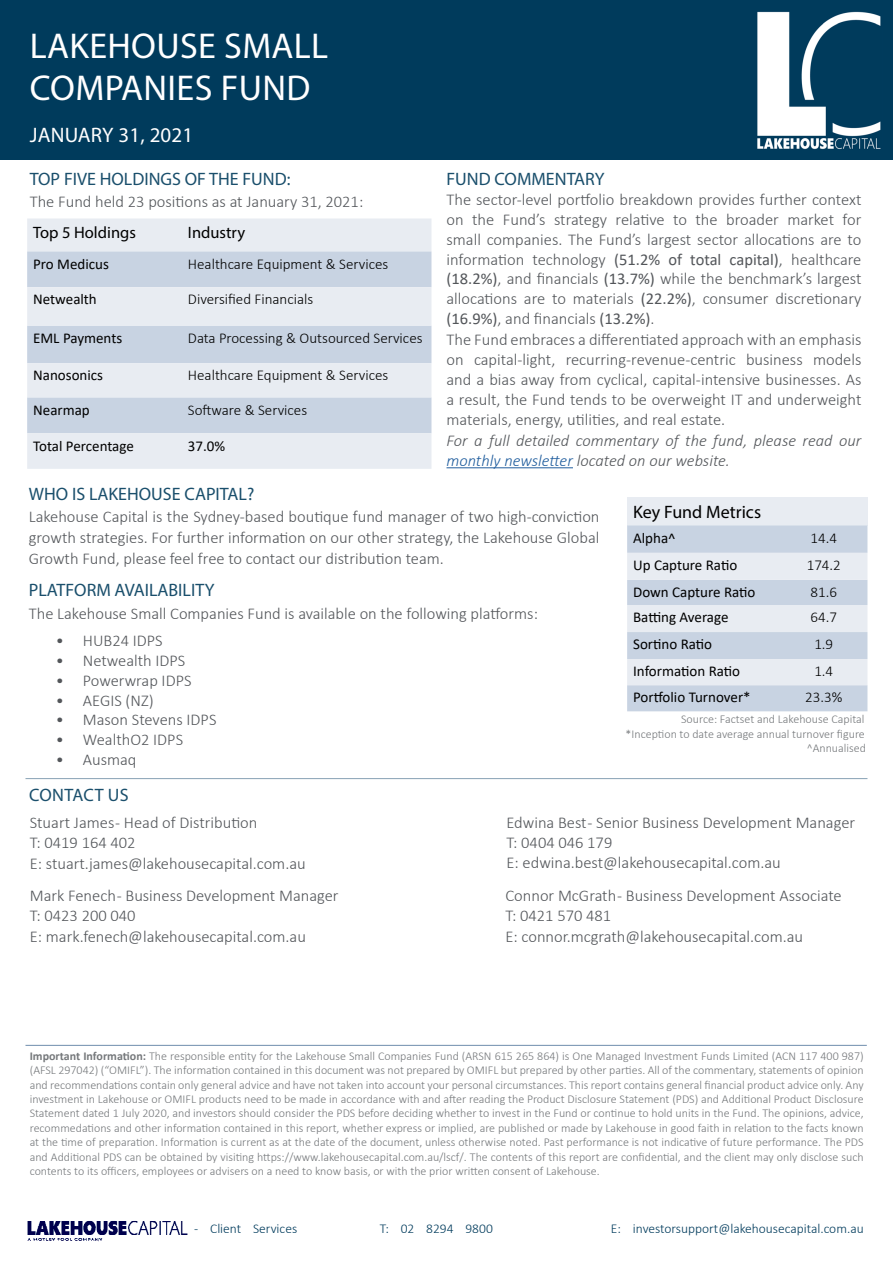
<style>
.page{position:relative;width:893px;height:1263px;background:#fff}
.page>*{position:absolute;margin:0;border:0;box-sizing:border-box;transform-origin:0 0}
.t1{font:36px/42px "Myriad Pro";letter-spacing:.01em;color:#fff}
.t2{font:21px "Myriad Pro";letter-spacing:.01em;color:#fff}
.t3{font:18px "Myriad Pro";color:#1a4f6c}
.t4{font:18px "Myriad Pro";color:#000}
.t5{font:18px "Myriad Pro";letter-spacing:.02em;color:#1a4f6c}
.t6{font:300 16.5px/19.8px "Calibri";color:#53565a}
.t7{font:italic 300 16.5px/19.8px "Calibri";color:#53565a}
.t8{font:16.5px "Myriad Pro";color:#000}
.t9{font:15px "Calibri";color:#000}
.t10{font:300 15px "Calibri";color:#000}
.t11{font:300 13.5px "Calibri";color:#003b5c}
.t12{font:300 12px/14.4px "Calibri";color:#75787b;text-align:justify}
.s1{font-weight:400}
.s2{color:#215e9e}
.s3{font-weight:700}
</style>
<div class="page">
<div style="left:0;top:0;width:893px;height:160px;background:#003b5c"></div>
<hr style="left:446px;top:467px;width:127px;height:1px;background:#215e9e">
<hr style="left:26px;top:778px;width:841px;height:1px;background:#88a2b5">
<div style="left:27px;top:218px;width:404px;height:33px;background:#e8ecf2"></div>
<div style="left:27px;top:251px;width:404px;height:36px;background:#c8d3e2"></div>
<svg style="left:27px;top:287px;width:404px;height:182px;background:#dbe2eb"></svg>
<div style="left:627px;top:497px;width:240px;height:28px;background:#e8ecf2"></div>
<svg style="left:627px;top:525px;width:240px;height:186px;background:#d6dde9"></svg>
<hr style="left:26px;top:1045px;width:841px;height:1px;background:#6e8dad">
<img style="left:27px;top:1220px;width:161px;height:22px">
<img style="left:757px;top:11px;width:124px;height:138px">
<h1 class="t1" style="left:30px;top:25px;width:300px">LAKEHOUSE SMALL<br>COMPANIES FUND</h1>
<h2 class="t2" style="left:30px;top:122px;width:165px">JANUARY 31, 2021</h2>
<h3 class="t3" style="left:30px;top:168px;width:262px">TOP FIVE HOLDINGS OF THE FUND:</h3>
<h3 class="t6" style="left:30px;top:191px;width:335px">The Fund held 23 positions as at January 31, 2021:</h3>
<h3 class="t8" style="left:33px;top:222px;width:104px">Top 5 Holdings</h3>
<h3 class="t8" style="left:188px;top:222px;width:59px">Industry</h3>
<p class="t9" style="left:33px;top:253px;width:77px">Pro Medicus</p>
<p class="t10" style="left:188px;top:254px;width:202px">Healthcare Equipment &amp; Services</p>
<p class="t9" style="left:33px;top:289px;width:65px">Netwealth</p>
<p class="t10" style="left:188px;top:290px;width:127px">Diversified Financials</p>
<p class="t9" style="left:33px;top:327px;width:91px">EML Payments</p>
<p class="t10" style="left:188px;top:329px;width:236px">Data Processing &amp; Outsourced Services</p>
<p class="t9" style="left:33px;top:365px;width:71px">Nanosonics</p>
<p class="t10" style="left:188px;top:366px;width:202px">Healthcare Equipment &amp; Services</p>
<p class="t9" style="left:33px;top:399px;width:58px">Nearmap</p>
<p class="t10" style="left:188px;top:400px;width:121px">Software &amp; Services</p>
<p class="t9" style="left:33px;top:435px;width:102px">Total Percentage</p>
<p class="t9" style="left:188px;top:435px;width:39px">37.0%</p>
<h3 class="t3" style="left:446px;top:168px;width:160px">FUND COMMENTARY</h3>
<p class="t6" style="left:446px;top:190px;width:416px;text-align:justify">The sector-level portfolio breakdown provides further context on the Fund’s strategy relative to the broader market for small companies. The Fund’s largest sector allocations are to information technology <span class="s1">(51.2% of total capital)</span>, healthcare <span class="s1">(18.2%)</span>, and financials <span class="s1">(13.7%)</span> while the benchmark’s largest allocations are to materials <span class="s1">(22.2%)</span>, consumer discretionary <span class="s1">(16.9%)</span>, and financials <span class="s1">(13.2%)</span>.</p>
<p class="t6" style="left:446px;top:330px;width:416px;text-align:justify">The Fund embraces a differentiated approach with an emphasis on capital-light, recurring-revenue-centric business models and a bias away from cyclical, capital-intensive businesses. As a result, the Fund tends to be overweight IT and underweight materials, energy, utilities, and real estate.</p>
<h3 class="t7" style="left:446px;top:430px;width:416px">For a full detailed commentary of the fund, please read our <span class="s2">monthly newsletter</span> located on our website.</h3>
<h3 class="t3" style="left:29px;top:483px;width:227px">WHO IS LAKEHOUSE CAPITAL?</h3>
<p class="t6" style="left:29px;top:506px;width:572px;line-height:21px;text-align:justify">Lakehouse Capital is the Sydney-based boutique fund manager of two high-conviction growth strategies. For further information on our other strategy, the Lakehouse Global Growth Fund, please feel free to contact our distribution team.</p>
<h3 class="t3" style="left:29px;top:579px;width:187px">PLATFORM AVAILABILITY</h3>
<h3 class="t6" style="left:29px;top:603px;width:511px">The Lakehouse Small Companies Fund is available on the following platforms:</h3>
<h3 class="t6" style="left:56px;top:631px;width:108px">• HUB24 IDPS</h3>
<h3 class="t6" style="left:56px;top:650px;width:131px">• Netwealth IDPS</h3>
<h3 class="t6" style="left:56px;top:670px;width:137px">• Powerwrap IDPS</h3>
<h3 class="t6" style="left:56px;top:690px;width:99px">• AEGIS (NZ)</h3>
<h3 class="t6" style="left:56px;top:710px;width:162px">• Mason Stevens IDPS</h3>
<h3 class="t6" style="left:56px;top:730px;width:129px">• WealthO2 IDPS</h3>
<h3 class="t6" style="left:56px;top:749px;width:82px">• Ausmaq</h3>
<h3 class="t5" style="left:29px;top:783px;width:101px">CONTACT US</h3>
<h3 class="t4" style="left:633px;top:501px;width:129px">Key Fund Metrics</h3>
<p class="t9" style="left:633px;top:527px;width:44px">Alpha^</p>
<p class="t10" style="left:810px;top:528px;width:28px">14.4</p>
<p class="t9" style="left:633px;top:555px;width:106px">Up Capture Ratio</p>
<p class="t10" style="left:807px;top:556px;width:36px">174.2</p>
<p class="t9" style="left:633px;top:582px;width:124px">Down Capture Ratio</p>
<p class="t10" style="left:810px;top:583px;width:28px">81.6</p>
<p class="t9" style="left:633px;top:607px;width:97px">Batting Average</p>
<p class="t10" style="left:810px;top:608px;width:28px">64.7</p>
<p class="t9" style="left:633px;top:634px;width:81px">Sortino Ratio</p>
<p class="t10" style="left:814px;top:635px;width:20px">1.9</p>
<p class="t9" style="left:633px;top:661px;width:108px">Information Ratio</p>
<p class="t10" style="left:814px;top:662px;width:20px">1.4</p>
<p class="t9" style="left:633px;top:687px;width:119px">Portfolio Turnover*</p>
<p class="t10" style="left:805px;top:688px;width:39px">23.3%</p>
<p class="t12" style="left:626px;top:712px;width:242px;text-align:right">Source: Factset and Lakehouse Capital<br>*Inception to date average annual turnover figure ^Annualised</p>
<h3 class="t6" style="left:30px;top:812px;width:229px">Stuart James - Head of Distribution<br>T: 0419 164 402</h3>
<h3 class="t6" style="left:30px;top:848px;width:310px;line-height:31.7px">E: stuart.james@lakehousecapital.com.au<br>Mark Fenech - Business Development Manager</h3>
<h3 class="t6" style="left:30px;top:904px;width:278px;line-height:21.6px">T: 0423 200 040<br>E: mark.fenech@lakehousecapital.com.au</h3>
<h3 class="t6" style="left:506px;top:812px;width:350px">Edwina Best - Senior Business Development Manager<br>T: 0404 046 179<br>E: edwina.best@lakehousecapital.com.au</h3>
<h3 class="t6" style="left:505px;top:885px;width:338px">Connor McGrath - Business Development Associate<br>T: 0421 570 481</h3>
<h3 class="t6" style="left:505px;top:927px;width:299px">E: connor.mcgrath@lakehousecapital.com.au</h3>
<p class="t12" style="left:30px;top:1048px;width:835px"><span class="s3">Important Information:</span> The responsible entity for the Lakehouse Small Companies Fund (ARSN 615 265 864) is One Managed Investment Funds Limited (ACN 117 400 987) (AFSL 297042) (“OMIFL”). The information contained in this document was not prepared by OMIFL but prepared by other parties. All of the commentary, statements of opinion and recommendations contain only general advice and have not taken into account your personal circumstances. This report contains general financial product advice only. Any investment in Lakehouse or OMIFL products need to be made in accordance with and after reading the Product Disclosure Statement (PDS) and Additional Product Disclosure Statement dated 1 July 2020, and investors should consider the PDS before deciding whether to invest in the Fund or continue to hold units in the Fund. The opinions, advice, recommedations and other information contained in this report, whether express or implied, are published or made by Lakehouse in good faith in relation to the facts known at the time of preparation. Information is current as at the date of the document, unless otherwise noted. Past performance is not indicative of future performance. The PDS and Additional PDS can be obtained by visiting https://www.lakehousecapital.com.au/lscf/. The contents of this report are confidential, and the client may only disclose such contents to its officers, employees or advisers on a need to know basis, or with the prior written consent of Lakehouse.</p>
<p class="t11" style="left:194px;top:1220px;width:105px">- Client Services</p>
<p class="t11" style="left:380px;top:1220px;width:114px">T: 02 8294 9800</p>
<p class="t11" style="left:611px;top:1220px;width:254px">E: investorsupport@lakehousecapital.com.au</p>
</div>
